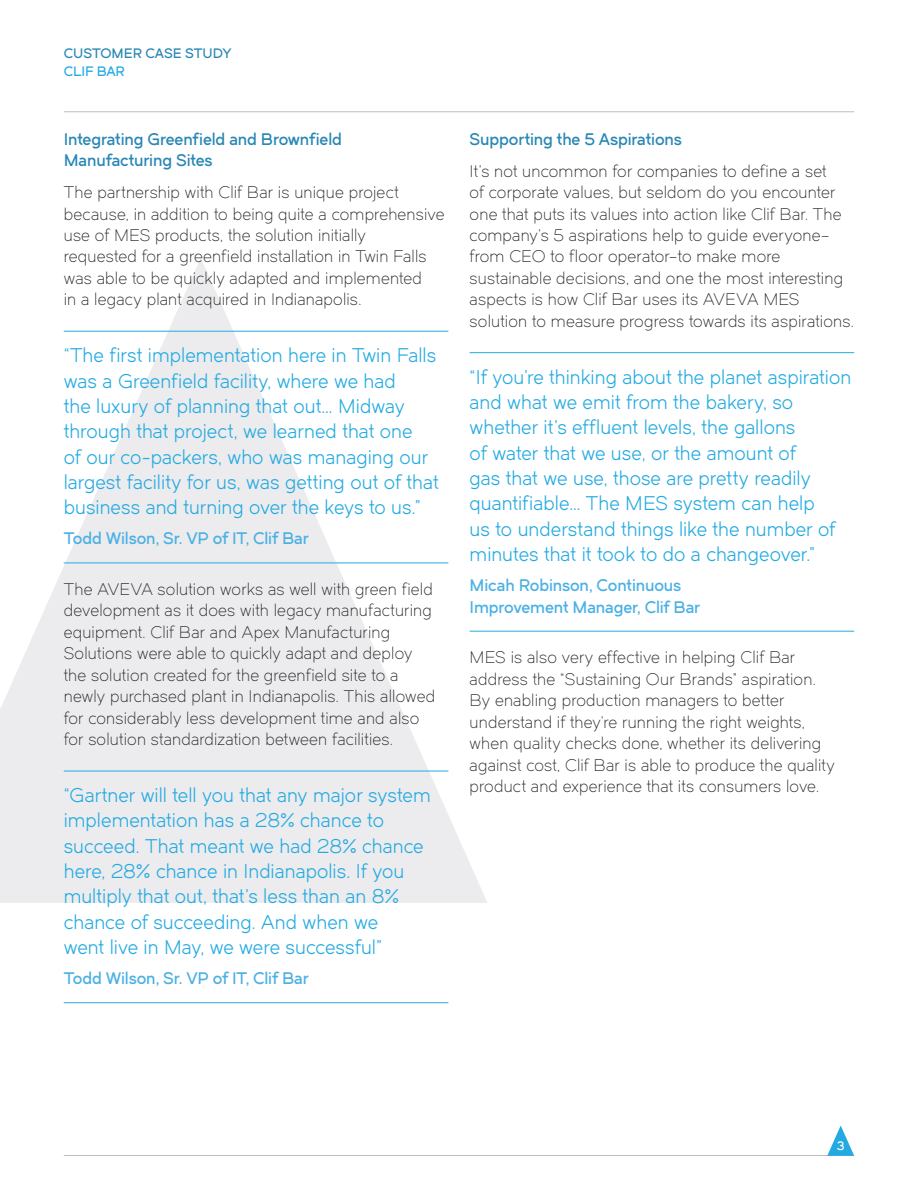
<style>
.page{position:relative;width:918px;height:1188px;background:#fff}
.page>*{position:absolute;margin:0;border:0;box-sizing:border-box;transform-origin:0 0}
.Caption_Text_2{font:19.5px/25.3px "Dual 400";color:#24aae1}
.Body_Copy{font:16.5px/21.5px "Dual 300";letter-spacing:.015em;color:#231f20}
.Author_Name_2{font:16.5px/21.5px "Dual 600";letter-spacing:-.01em;color:#4ab0e4}
.Subhead_3{font:16.5px/21.5px "Dual 600";letter-spacing:-.01em;color:#2887b4}
.t1{font:13.5px "Dual 600";color:#2887b4}
.t2{font:13.5px "Dual 600";letter-spacing:-.005em;color:#24aae1}
.t3{font:12px "Dual 600";color:#fff}
</style>
<div class="page">
<svg style="left:0;top:259px;width:487px;height:644px;fill:#ececee"></svg>
<hr style="left:64px;top:111px;width:790px;height:1px;background:#bcbdc0">
<hr style="left:64px;top:1155px;width:790px;height:1px;background:#bcbdc0">
<svg style="left:827px;top:1125px;width:27px;height:31px"></svg>
<hr style="left:64px;top:331px;width:384px;height:1px;background:#24aae1">
<hr style="left:64px;top:563px;width:384px;height:1px;background:#24aae1">
<hr style="left:64px;top:771px;width:384px;height:1px;background:#24aae1">
<hr style="left:64px;top:1002px;width:384px;height:1px;background:#24aae1">
<hr style="left:470px;top:352px;width:384px;height:1px;background:#24aae1">
<hr style="left:470px;top:631px;width:384px;height:1px;background:#24aae1">
<p class="t1" style="left:64px;top:44px;width:169px">CUSTOMER CASE STUDY</p>
<p class="t2" style="left:64px;top:62px;width:63px">CLIF BAR</p>
<p class="Subhead_3" style="left:64px;top:128px;width:280px">Integrating Greenfield and Brownfield<br>Manufacturing Sites</p>
<p class="Body_Copy" style="left:64px;top:182px;width:382px">The partnership with Clif Bar is unique project because, in addition to being quite a comprehensive use of MES products, the solution initially<br>requested for a greenfield installation in Twin Falls was able to be quickly adapted and implemented<br>in a legacy plant acquired in Indianapolis.</p>
<p class="Caption_Text_2" style="left:64px;top:343px;width:376px">“The first implementation here in Twin Falls was a Greenfield facility, where we had<br>the luxury of planning that out… Midway through that project, we learned that one<br>of our co-packers, who was managing our largest facility for us, was getting out of that business and turning over the keys to us.”</p>
<p class="Author_Name_2" style="left:64px;top:527px;width:246px">Todd Wilson, Sr. VP of IT, Clif Bar</p>
<p class="Body_Copy" style="left:64px;top:579px;width:373px">The AVEVA solution works as well with green field development as it does with legacy manufacturing equipment. Clif Bar and Apex Manufacturing Solutions were able to quickly adapt and deploy the solution created for the greenfield site to a newly purchased plant in Indianapolis. This allowed for considerably less development time and also for solution standardization between facilities.</p>
<p class="Caption_Text_2" style="left:64px;top:783px;width:368px">“Gartner will tell you that any major system implementation has a 28% chance to succeed. That meant we had 28% chance here, 28% chance in Indianapolis. If you multiply that out, that’s less than an 8% chance of succeeding. And when we<br>went live in May, we were successful”</p>
<p class="Author_Name_2" style="left:64px;top:967px;width:246px">Todd Wilson, Sr. VP of IT, Clif Bar</p>
<p class="Subhead_3" style="left:470px;top:128px;width:214px">Supporting the 5 Aspirations</p>
<p class="Body_Copy" style="left:470px;top:160px;width:386px">It’s not uncommon for companies to define a set<br>of corporate values, but seldom do you encounter one that puts its values into action like Clif Bar. The company’s 5 aspirations help to guide everyone– from CEO to floor operator–to make more sustainable decisions, and one the most interesting aspects is how Clif Bar uses its AVEVA MES solution to measure progress towards its aspirations.</p>
<p class="Caption_Text_2" style="left:470px;top:364px;width:383px">“If you’re thinking about the planet aspiration and what we emit from the bakery, so whether it’s effluent levels, the gallons<br>of water that we use, or the amount of<br>gas that we use, those are pretty readily quantifiable… The MES system can help<br>us to understand things like the number of minutes that it took to do a changeover.”</p>
<p class="Author_Name_2" style="left:470px;top:574px;width:232px">Micah Robinson, Continuous<br>Improvement Manager, Clif Bar</p>
<p class="Body_Copy" style="left:470px;top:647px;width:367px">MES is also very effective in helping Clif Bar address the “Sustaining Our Brands” aspiration.<br>By enabling production managers to better understand if they’re running the right weights, when quality checks done, whether its delivering against cost, Clif Bar is able to produce the quality product and experience that its consumers love.</p>
<p class="t3" style="left:837px;top:1138px;width:9px">3</p>
</div>
